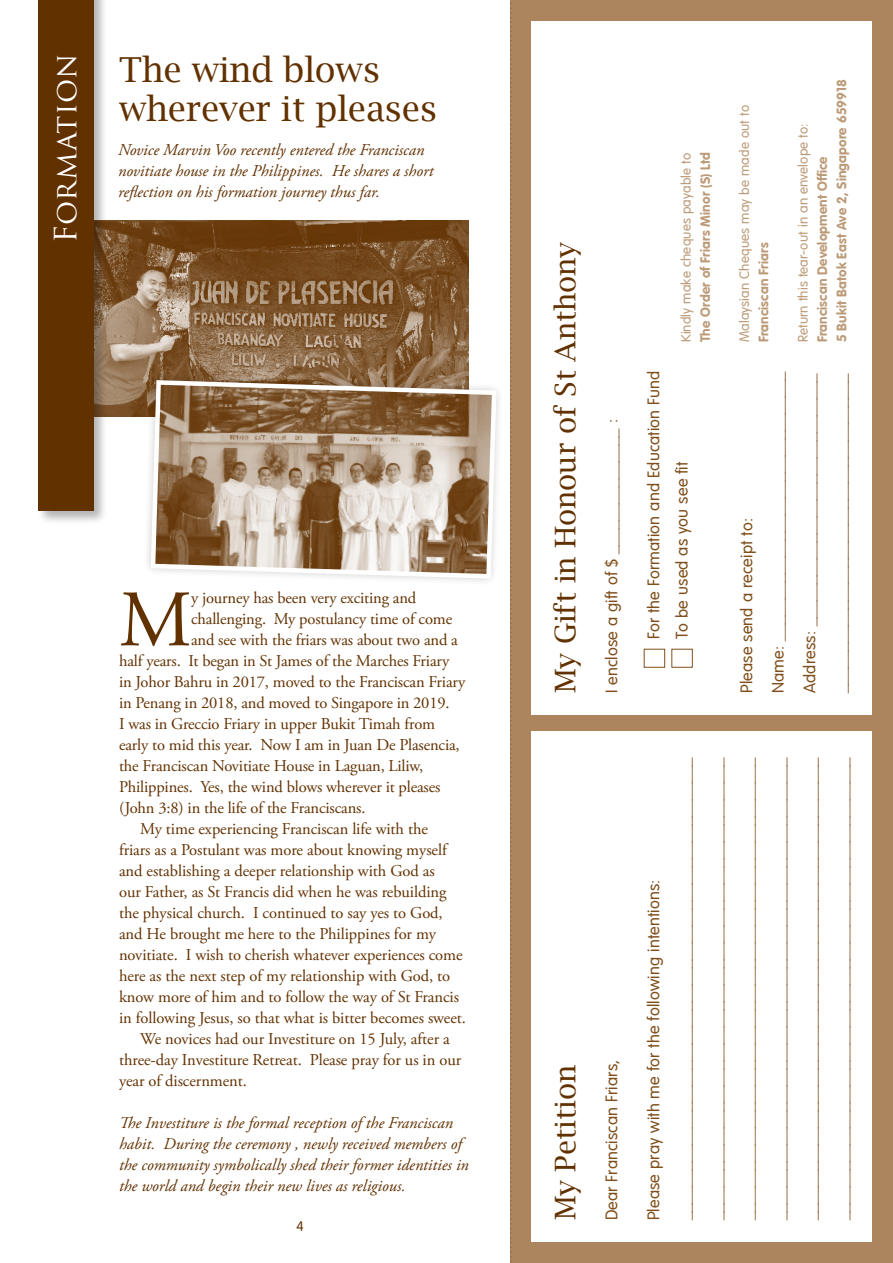
<style>
.page{position:relative;width:893px;height:1263px;background:#fff}
.page>*{position:absolute;margin:0;border:0;box-sizing:border-box;transform-origin:0 0}
.t1{font:79.8px "Adobe Garamond Pro";color:#623100}
.t2{font:34.5px/39px "Lucida Bright";letter-spacing:-.005em;color:#623100}
.t3{font:30px "Trajan Pro";letter-spacing:.015em;color:#fff}
.t4{font:28.5px "Lucida Bright";color:#623100}
.t5{font:16.5px "Adobe Garamond Pro";letter-spacing:-.005em;color:#623100}
.t6{font:16.5px/31.5px "Balloon";letter-spacing:.01em;color:#7f501d}
.t7{font:italic 16.5px/21px "Adobe Garamond Pro";color:#623100}
.t8{font:700 13.5px/19.5px "Balloon";letter-spacing:.01em;color:#bc9a77}
.t9{font:13.5px "Balloon";letter-spacing:.01em;color:#bc9a77}
.t10{font:13.5px "Balloon";color:#623100}
</style>
<div class="page">
<img style="left:108px;top:220px;width:360px;height:196px">
<div style="left:510px;top:0;width:383px;height:1263px;background:#ac855e"></div>
<div style="left:531px;top:731px;width:341px;height:511px;background:#fff"></div>
<div style="left:36px;top:0;width:72px;height:524px;background:#000;opacity:.3"></div>
<div style="left:38px;top:0;width:56px;height:510px;background:#623100"></div>
<div style="left:531px;top:21px;width:341px;height:693px;background:#fff"></div>
<div style="left:644px;top:649px;width:21px;height:19px;border:1px solid #7f501d"></div>
<div style="left:671px;top:649px;width:22px;height:19px;border:1px solid #7f501d"></div>
<svg style="left:510px;top:3px;width:2px;height:1259px"></svg>
<svg style="left:142px;top:371px;width:341px;height:211px"></svg>
<svg style="left:148px;top:378px;width:351px;height:203px"></svg>
<h3 class="t3" style="left:47px;top:243px;width:191px;rotate:-90deg">Formation</h3>
<h2 class="t2" style="left:119px;top:50px;width:320px">The wind blows wherever it pleases</h2>
<p class="t7" style="left:118px;top:139px;width:317px">Novice Marvin Voo recently entered the Franciscan novitiate house in the Philippines. He shares a short reflection on his formation journey thus far.</p>
<h1 class="t1" style="left:119px;top:572px;width:74px">M</h1>
<p class="t5" style="left:191px;top:588px;width:227px">y journey has been very exciting and</p>
<p class="t5" style="left:191px;top:609px;width:263px">challenging. My postulancy time of come</p>
<p class="t5" style="left:191px;top:630px;width:268px">and see with the friars was about two and a</p>
<p class="t5" style="left:119px;top:651px;width:332px">half years. It began in St James of the Marches Friary</p>
<p class="t5" style="left:119px;top:672px;width:348px">in Johor Bahru in 2017, moved to the Franciscan Friary</p>
<p class="t5" style="left:119px;top:693px;width:332px">in Penang in 2018, and moved to Singapore in 2019.</p>
<p class="t5" style="left:119px;top:714px;width:318px">I was in Greccio Friary in upper Bukit Timah from</p>
<p class="t5" style="left:119px;top:735px;width:342px">early to mid this year. Now I am in Juan De Plasencia,</p>
<p class="t5" style="left:119px;top:756px;width:306px">the Franciscan Novitiate House in Laguan, Liliw,</p>
<p class="t5" style="left:119px;top:777px;width:323px">Philippines. Yes, the wind blows wherever it pleases</p>
<p class="t5" style="left:119px;top:798px;width:248px">(John 3:8) in the life of the Franciscans.</p>
<p class="t5" style="left:140px;top:819px;width:289px">My time experiencing Franciscan life with the</p>
<p class="t5" style="left:119px;top:840px;width:329px">friars as a Postulant was more about knowing myself</p>
<p class="t5" style="left:119px;top:861px;width:317px">and establishing a deeper relationship with God as</p>
<p class="t5" style="left:119px;top:882px;width:329px">our Father, as St Francis did when he was rebuilding</p>
<p class="t5" style="left:119px;top:903px;width:325px">the physical church. I continued to say yes to God,</p>
<p class="t5" style="left:119px;top:924px;width:319px">and He brought me here to the Philippines for my</p>
<p class="t5" style="left:119px;top:945px;width:345px">novitiate. I wish to cherish whatever experiences come</p>
<p class="t5" style="left:119px;top:966px;width:333px">here as the next step of my relationship with God, to</p>
<p class="t5" style="left:119px;top:987px;width:342px">know more of him and to follow the way of St Francis</p>
<p class="t5" style="left:119px;top:1008px;width:348px">in following Jesus, so that what is bitter becomes sweet.</p>
<p class="t5" style="left:140px;top:1029px;width:311px">We novices had our Investiture on 15 July, after a</p>
<p class="t5" style="left:119px;top:1050px;width:344px">three-day Investiture Retreat. Please pray for us in our</p>
<p class="t5" style="left:119px;top:1071px;width:129px">year of discernment.</p>
<p class="t7" style="left:119px;top:1113px;width:351px">The Investiture is the formal reception of the Franciscan habit. During the ceremony , newly received members of the community symbolically shed their former identities in the world and begin their new lives as religious.</p>
<p class="t10" style="left:297px;top:1217px;width:9px">4</p>
<h3 class="t4" style="left:549px;top:693px;width:452px;rotate:-90deg">My Gift in Honour of St Anthony</h3>
<p class="t6" style="left:595px;top:693px;width:275px;rotate:-90deg">I enclose a gift of $ _______________ :</p>
<h3 class="t4" style="left:549px;top:1220px;width:157px;rotate:-90deg">My Petition</h3>
<p class="t6" style="left:595px;top:1220px;width:162px;rotate:-90deg">Dear Franciscan Friars,</p>
<p class="t9" style="left:677px;top:342px;width:191px;rotate:-90deg">Kindly make cheques payable to</p>
<p class="t8" style="left:696px;top:342px;width:192px;rotate:-90deg">The Order of Friars Minor (S) Ltd</p>
<p class="t9" style="left:735px;top:342px;width:239px;rotate:-90deg">Malaysian Cheques may be made out to</p>
<p class="t8" style="left:754px;top:342px;width:101px;rotate:-90deg">Franciscan Friars</p>
<p class="t8" style="left:813px;top:342px;width:265px;rotate:-90deg">Franciscan Development Office<br>5 Bukit Batok East Ave 2, Singapore 659918</p>
<p class="t9" style="left:794px;top:342px;width:221px;rotate:-90deg">Return this tear-out in an envelope to:</p>
<p class="t6" style="left:639px;top:639px;width:270px;line-height:28.5px;rotate:-90deg">For the Formation and Education Fund<br>To be used as you see fit</p>
<p class="t6" style="left:730px;top:693px;width:324px;rotate:-90deg">Please send a receipt to:<br>Name: ________________________________ Address: ______________________________ ______________________________________</p>
<p class="t6" style="left:637px;top:1220px;width:465px;rotate:-90deg">Please pray with me for the following intentions: _______________________________________________________ _______________________________________________________ _______________________________________________________ _______________________________________________________ _______________________________________________________ _______________________________________________________</p>
</div>
